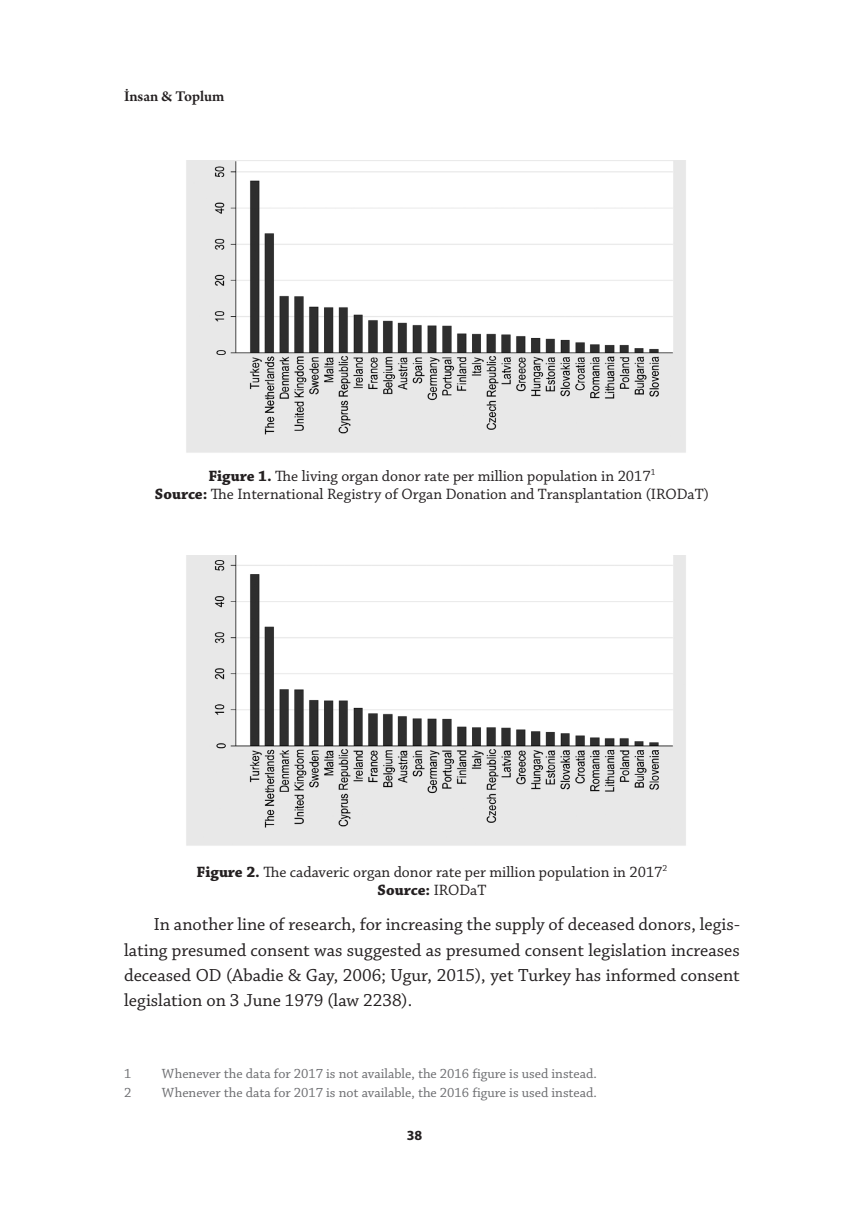
<style>
.page{position:relative;width:864px;height:1211px;background:#fff}
.page>*{position:absolute;margin:0;border:0;box-sizing:border-box;transform-origin:0 0}
.t1{font:18.38px/25.4px "Chaparral Pro";color:#231f20;text-align:justify}
.t2{font:15.75px "Chaparral Pro";color:#231f20}
.t3{font:700 15.75px "Chaparral Pro";color:#231f20}
.t4{font:600 15.75px "Arno Pro";color:#231f20}
.dipnot{font:14px "Chaparral Pro";color:#6c6d70}
.t5{font:700 14px "Myriad Pro";color:#231f20}
.s1{font-weight:700}
.s2{font-weight:400}
</style>
<div class="page">
<img style="left:186px;top:161px;width:500px;height:292px">
<img style="left:186px;top:555px;width:500px;height:291px">
<p class="t4" style="left:124px;top:87px;width:102px">İnsan &amp; Toplum</p>
<p class="t2" style="left:208px;top:467px;width:448px"><span class="s1">Figure 1.</span> The living organ donor rate per million population in 2017<sup>1</sup></p>
<p class="t2" style="left:155px;top:485px;width:555px"><span class="s1">Source:</span> The International Registry of Organ Donation and Transplantation (IRODaT)</p>
<p class="t2" style="left:196px;top:862px;width:472px"><span class="s1">Figure 2.</span> The cadaveric organ donor rate per million population in 2017<sup>2</sup></p>
<p class="t3" style="left:377px;top:880px;width:110px">Source: <span class="s2">IRODaT</span></p>
<p class="t1" style="left:124px;top:912px;width:617px;text-indent:30px">In another line of research, for increasing the supply of deceased donors, legis&shy;lating presumed consent was suggested as presumed consent legislation increases deceased OD (Abadie &amp; Gay, 2006; Ugur, 2015), yet Turkey has informed consent legislation on 3 June 1979 (law 2238).</p>
<p class="dipnot" style="left:124px;top:1065px;width:9px">1</p>
<p class="dipnot" style="left:162px;top:1065px;width:436px">Whenever the data for 2017 is not available, the 2016 figure is used instead.</p>
<p class="dipnot" style="left:124px;top:1084px;width:9px">2</p>
<p class="dipnot" style="left:162px;top:1084px;width:436px">Whenever the data for 2017 is not available, the 2016 figure is used instead.</p>
<p class="t5" style="left:406px;top:1126px;width:17px">38</p>
</div>
